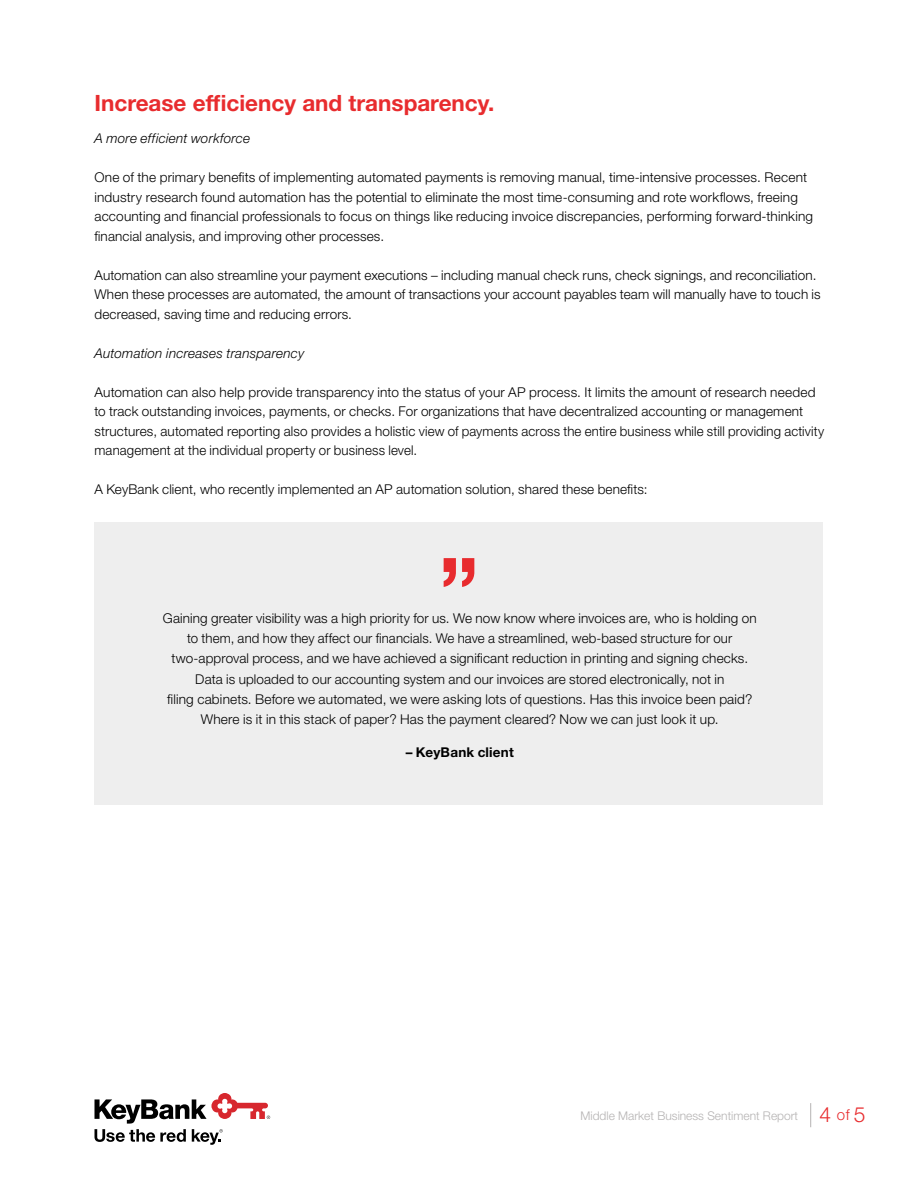
<style>
.page{position:relative;width:918px;height:1188px;background:#fff}
.page>*{position:absolute;margin:0;border:0;box-sizing:border-box;transform-origin:0 0}
.t1{font:700 22.5px "Helvetica Neue LT Std";color:#e82c2e}
.t2{font:300 13.5px/19.5px "Helvetica Neue LT Std";letter-spacing:.01em;color:#000}
.t3{font:italic 300 13.5px "Helvetica Neue LT Std";letter-spacing:.015em;color:#000}
.t4{font:700 13.5px "Helvetica Neue LT Std";letter-spacing:.015em;color:#000}
.t5{font:300 12px "Helvetica Neue LT Std";color:#b5b3b3}
.s1{font-size:21px;color:#e82c2e}
.s2{font-size:15px;color:#e82c2e}
</style>
<div class="page">
<svg style="left:810px;top:1103px;width:1px;height:24px"></svg>
<svg style="left:94px;top:1093px;width:176px;height:52px"></svg>
<div style="left:94px;top:522px;width:730px;height:282px;background:#eee"></div>
<svg style="left:444px;top:558px;width:31px;height:29px"></svg>
<h1 class="t1" style="left:94px;top:89px;width:402px">Increase efficiency and transparency.</h1>
<p class="t3" style="left:94px;top:130px;width:157px">A more efficient workforce</p>
<p class="t2" style="left:94px;top:167px;width:720px">One of the primary benefits of implementing automated payments is removing manual, time-intensive processes. Recent industry research found automation has the potential to eliminate the most time-consuming and rote workflows, freeing accounting and financial professionals to focus on things like reducing invoice discrepancies, performing forward-thinking financial analysis, and improving other processes.</p>
<p class="t2" style="left:94px;top:265px;width:728px">Automation can also streamline your payment executions – including manual check runs, check signings, and reconciliation.<br>When these processes are automated, the amount of transactions your account payables team will manually have to touch is decreased, saving time and reducing errors.</p>
<p class="t3" style="left:94px;top:345px;width:211px">Automation increases transparency</p>
<p class="t2" style="left:94px;top:382px;width:731px">Automation can also help provide transparency into the status of your AP process. It limits the amount of research needed to track outstanding invoices, payments, or checks. For organizations that have decentralized accounting or management structures, automated reporting also provides a holistic view of payments across the entire business while still providing activity management at the individual property or business level.</p>
<p class="t2" style="left:94px;top:479px;width:554px">A KeyBank client, who recently implemented an AP automation solution, shared these benefits:</p>
<p class="t2" style="left:163px;top:608px;width:595px;line-height:20.2px;text-align:center">Gaining greater visibility was a high priority for us. We now know where invoices are, who is holding on to them, and how they affect our financials. We have a streamlined, web-based structure for our two-approval process, and we have achieved a significant reduction in printing and signing checks.<br>Data is uploaded to our accounting system and our invoices are stored electronically, not in<br>filing cabinets. Before we automated, we were asking lots of questions. Has this invoice been paid?<br>Where is it in this stack of paper? Has the payment cleared? Now we can just look it up.</p>
<p class="t4" style="left:406px;top:744px;width:109px">– KeyBank client</p>
<p class="t5" style="left:581px;top:1108px;width:286px">Middle Market Business Sentiment Report <span class="s1">4</span> <span class="s2">of</span> <span class="s1">5</span></p>
</div>
